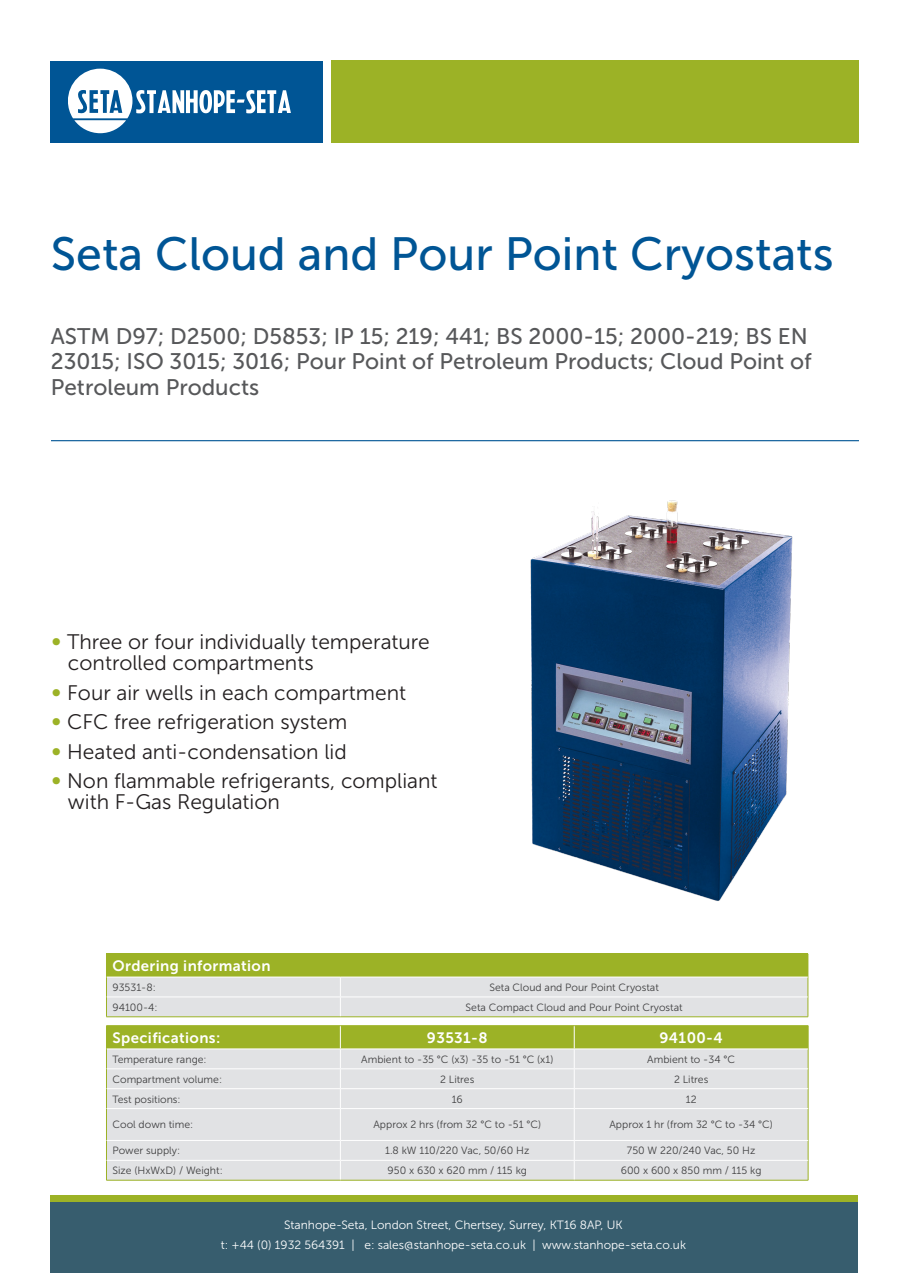
<style>
.page{position:relative;width:910px;height:1280px;background:#fff}
.page>*{position:absolute;margin:0;border:0;box-sizing:border-box;transform-origin:0 0}
.t1{font:46.5px "Museo Sans 500";color:#005595}
.t2{font:22.5px/25.5px "Museo Sans 500";color:#57585a}
.BODY{font:21px/21px "Museo Sans 300";color:#231f20}
.Accessories_1__title{font:15px "Museo Sans 700";letter-spacing:.025em;color:#fff}
.BODY-2{font:12px "Museo Sans 300";color:#fff}
.Specs_Table_Text{font:10.5px "Museo Sans 300";color:#3e3e3f}
.s1{color:#9cb226}
</style>
<div class="page">
<div style="left:331px;top:60px;width:528px;height:83px;background:#9cb226"></div>
<div style="left:51px;top:61px;width:272px;height:81px;background:#005595"></div>
<svg style="left:68px;top:69px;width:223px;height:64px"></svg>
<div style="left:50px;top:1195px;width:808px;height:78px;background:#375d6e"></div>
<div style="left:50px;top:1195px;width:808px;height:7px;background:#9cb226"></div>
<hr style="left:51px;top:440px;width:808px;height:1px;background:#005595">
<hr style="left:106px;top:953px;width:234px;height:1px;background:#9cb226">
<hr style="left:340px;top:953px;width:468px;height:1px;background:#9cb226">
<svg style="left:106px;top:954px;width:703px;height:63px;background:#c7d09c"></svg>
<hr style="left:107px;top:977px;width:233px;height:1px;background:#fff">
<hr style="left:340px;top:977px;width:468px;height:1px;background:#fff">
<hr style="left:107px;top:996px;width:233px;height:1px;background:#fff">
<hr style="left:340px;top:996px;width:468px;height:1px;background:#fff">
<hr style="left:106px;top:1016px;width:234px;height:1px;background:#9cb226">
<hr style="left:340px;top:1016px;width:468px;height:1px;background:#9cb226">
<div style="left:107px;top:1109px;width:701px;height:71px;background:#e1e2e4"></div>
<hr style="left:106px;top:1025px;width:234px;height:1px;background:#9cb226">
<hr style="left:340px;top:1025px;width:234px;height:1px;background:#9cb226">
<hr style="left:574px;top:1025px;width:234px;height:1px;background:#9cb226">
<hr style="left:106px;top:1108px;width:1px;height:32px;background:#9cb226">
<hr style="left:808px;top:1108px;width:1px;height:32px;background:#9cb226">
<svg style="left:106px;top:1140px;width:1px;height:40px"></svg>
<svg style="left:808px;top:1140px;width:1px;height:40px"></svg>
<svg style="left:106px;top:1026px;width:703px;height:82px;background:#ced5af"></svg>
<hr style="left:340px;top:1109px;width:1px;height:31px;background:#fff">
<hr style="left:574px;top:1109px;width:1px;height:31px;background:#fff">
<svg style="left:340px;top:1141px;width:1px;height:39px"></svg>
<svg style="left:574px;top:1141px;width:1px;height:39px"></svg>
<hr style="left:107px;top:1048px;width:233px;height:1px;background:#fff">
<hr style="left:340px;top:1048px;width:234px;height:1px;background:#fff">
<hr style="left:574px;top:1048px;width:234px;height:1px;background:#fff">
<hr style="left:107px;top:1068px;width:233px;height:1px;background:#fff">
<hr style="left:340px;top:1068px;width:234px;height:1px;background:#fff">
<hr style="left:574px;top:1068px;width:234px;height:1px;background:#fff">
<hr style="left:107px;top:1088px;width:233px;height:1px;background:#fff">
<hr style="left:340px;top:1088px;width:234px;height:1px;background:#fff">
<hr style="left:574px;top:1088px;width:234px;height:1px;background:#fff">
<hr style="left:107px;top:1140px;width:233px;height:1px;background:#fff">
<hr style="left:340px;top:1140px;width:234px;height:1px;background:#fff">
<hr style="left:574px;top:1140px;width:234px;height:1px;background:#fff">
<hr style="left:107px;top:1160px;width:233px;height:1px;background:#fff">
<hr style="left:340px;top:1160px;width:234px;height:1px;background:#fff">
<hr style="left:574px;top:1160px;width:234px;height:1px;background:#fff">
<hr style="left:106px;top:1180px;width:234px;height:1px;background:#9cb226">
<hr style="left:340px;top:1180px;width:234px;height:1px;background:#9cb226">
<hr style="left:574px;top:1180px;width:234px;height:1px;background:#9cb226">
<img style="left:530px;top:500px;width:263px;height:401px">
<p class="t1" style="left:51px;top:229px;width:784px">Seta Cloud and Pour Point Cryostats</p>
<p class="t2" style="left:51px;top:323px;width:762px">ASTM D97; D2500; D5853; IP 15; 219; 441; BS 2000-15; 2000-219; BS EN<br>23015; ISO 3015; 3016; Pour Point of Petroleum Products; Cloud Point of<br>Petroleum Products</p>
<p class="BODY" style="left:68px;top:632px;width:363px;text-indent:-17px"><span class="s1">∞</span> Three or four individually temperature controlled compartments</p>
<p class="BODY" style="left:51px;top:682px;width:357px"><span class="s1">∞</span> Four air wells in each compartment</p>
<p class="BODY" style="left:51px;top:712px;width:298px"><span class="s1">∞</span> CFC free refrigeration system</p>
<p class="BODY" style="left:51px;top:741px;width:297px"><span class="s1">∞</span> Heated anti-condensation lid</p>
<p class="BODY" style="left:68px;top:771px;width:371px;text-indent:-17px"><span class="s1">∞</span> Non flammable refrigerants, compliant with F-Gas Regulation</p>
<p class="Accessories_1__title" style="left:112px;top:957px;width:160px">Ordering information</p>
<p class="Specs_Table_Text" style="left:112px;top:982px;width:45px">93531-8:</p>
<p class="Specs_Table_Text" style="left:489px;top:982px;width:171px">Seta Cloud and Pour Point Cryostat</p>
<p class="Specs_Table_Text" style="left:112px;top:1001px;width:47px">94100-4:</p>
<p class="Specs_Table_Text" style="left:466px;top:1001px;width:219px">Seta Compact Cloud and Pour Point Cryostat</p>
<p class="Accessories_1__title" style="left:112px;top:1029px;width:109px">Specifications:</p>
<p class="Accessories_1__title" style="left:427px;top:1029px;width:62px">93531-8</p>
<p class="Accessories_1__title" style="left:659px;top:1029px;width:65px">94100-4</p>
<p class="Specs_Table_Text" style="left:112px;top:1053px;width:96px">Temperature range:</p>
<p class="Specs_Table_Text" style="left:361px;top:1053px;width:194px">Ambient to -35 °C (x3) -35 to -51 °C (x1)</p>
<p class="Specs_Table_Text" style="left:647px;top:1053px;width:89px">Ambient to -34 °C</p>
<p class="Specs_Table_Text" style="left:112px;top:1073px;width:111px">Compartment volume:</p>
<p class="Specs_Table_Text" style="left:440px;top:1073px;width:36px">2 Litres</p>
<p class="Specs_Table_Text" style="left:674px;top:1073px;width:36px">2 Litres</p>
<p class="Specs_Table_Text" style="left:112px;top:1093px;width:70px">Test positions:</p>
<p class="Specs_Table_Text" style="left:452px;top:1093px;width:13px">16</p>
<p class="Specs_Table_Text" style="left:686px;top:1093px;width:12px">12</p>
<p class="Specs_Table_Text" style="left:112px;top:1119px;width:82px">Cool down time:</p>
<p class="Specs_Table_Text" style="left:373px;top:1119px;width:169px">Approx 2 hrs (from 32 °C to -51 °C)</p>
<p class="Specs_Table_Text" style="left:609px;top:1119px;width:165px">Approx 1 hr (from 32 °C to -34 °C)</p>
<p class="Specs_Table_Text" style="left:112px;top:1145px;width:69px">Power supply:</p>
<p class="Specs_Table_Text" style="left:385px;top:1145px;width:146px">1.8 kW 110/220 Vac, 50/60 Hz</p>
<p class="Specs_Table_Text" style="left:627px;top:1145px;width:130px">750 W 220/240 Vac, 50 Hz</p>
<p class="Specs_Table_Text" style="left:112px;top:1165px;width:112px">Size (HxWxD) / Weight:</p>
<p class="Specs_Table_Text" style="left:388px;top:1165px;width:141px">950 x 630 x 620 mm / 115 kg</p>
<p class="Specs_Table_Text" style="left:621px;top:1165px;width:142px">600 x 600 x 850 mm / 115 kg</p>
<p class="BODY-2" style="left:284px;top:1218px;width:340px">Stanhope-Seta, London Street, Chertsey, Surrey, KT16 8AP, UK</p>
<p class="BODY-2" style="left:221px;top:1239px;width:467px">t: +44 (0) 1932 564391 | e: sales@stanhope-seta.co.uk | www.stanhope-seta.co.uk</p>
</div>
